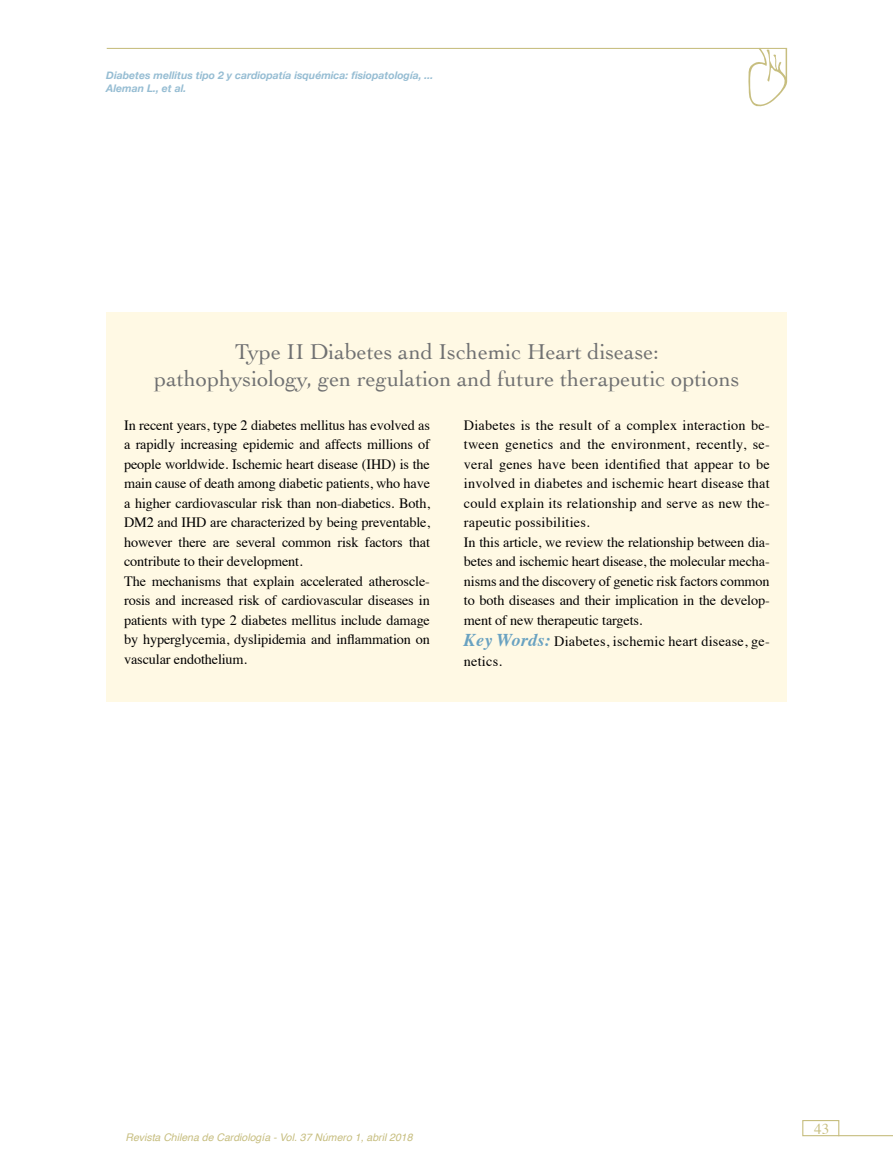
<style>
.page{position:relative;width:893px;height:1170px;background:#fff}
.page>*{position:absolute;margin:0;border:0;box-sizing:border-box;transform-origin:0 0}
.t1{font:22.5px/27px "Cochin";color:#707172;text-align:center}
.t2{font:15px "Times";color:#c7be80}
.t3{font:14.25px/19.5px "Times";letter-spacing:-.01em;color:#000}
.t4{font:14.25px/19.5px "Times";letter-spacing:.015em;color:#000}
.t5{font:italic 700 10.5px/12.6px "Helvetica Neue";color:#96bdd3}
.t6{font:italic 10.5px "Helvetica";color:#c7be80}
.s1{font-weight:700;font-style:italic;font-size:18px;color:#69a2c1}
</style>
<div class="page">
<div style="left:802px;top:1119px;width:37px;height:17px;border:1px solid #c7be80"></div>
<hr style="left:838px;top:1134px;width:55px;height:2px;background:#c7be80">
<hr style="left:107px;top:48px;width:680px;height:1px;background:#c7be7f">
<svg style="left:748px;top:48px;width:40px;height:59px"></svg>
<hr style="left:786px;top:49px;width:1px;height:32px;background:#c7be7f">
<div style="left:107px;top:313px;width:680px;height:389px;background:#fff9e4"></div>
<p class="t5" style="left:106px;top:70px;width:329px">Diabetes mellitus tipo 2 y cardiopatía isquémica: fisiopatología, ...<br>Aleman L., et al.</p>
<h1 class="t1" style="left:154px;top:337px;width:587px">Type II Diabetes and Ischemic Heart disease: pathophysiology, gen regulation and future therapeutic options</h1>
<p class="t3" style="left:124px;top:414px;width:307px">In recent years, type 2 diabetes mellitus has evolved as a rapidly increasing epidemic and affects millions of people worldwide. Ischemic heart disease (IHD) is the main cause of death among diabetic patients, who have a higher cardiovascular risk than non-diabetics. Both, DM2 and IHD are characterized by being preventable, however there are several common risk factors that contribute to their development.<br>The mechanisms that explain accelerated atheroscle&shy;rosis and increased risk of cardiovascular diseases in patients with type 2 diabetes mellitus include damage by hyperglycemia, dyslipidemia and inflammation on vascular endothelium.</p>
<p class="t4" style="left:464px;top:414px;width:307px">Diabetes is the result of a complex interaction be&shy;tween genetics and the environment, recently, se&shy;veral genes have been identified that appear to be involved in diabetes and ischemic heart disease that could explain its relationship and serve as new the&shy;rapeutic possibilities.<br>In this article, we review the relationship between dia&shy;betes and ischemic heart disease, the molecular mecha&shy;nisms and the discovery of genetic risk factors common to both diseases and their implication in the develop&shy;ment of new therapeutic targets.</p>
<p class="t4" style="left:464px;top:630px;width:307px"><span class="s1">Key Words:</span> Diabetes, ischemic heart disease, ge&shy;netics.</p>
<p class="t6" style="left:125px;top:1128px;width:289px">Revista Chilena de Cardiología - Vol. 37 Número 1, abril 2018</p>
<p class="t2" style="left:814px;top:1115px;width:16px">43</p>
</div>
